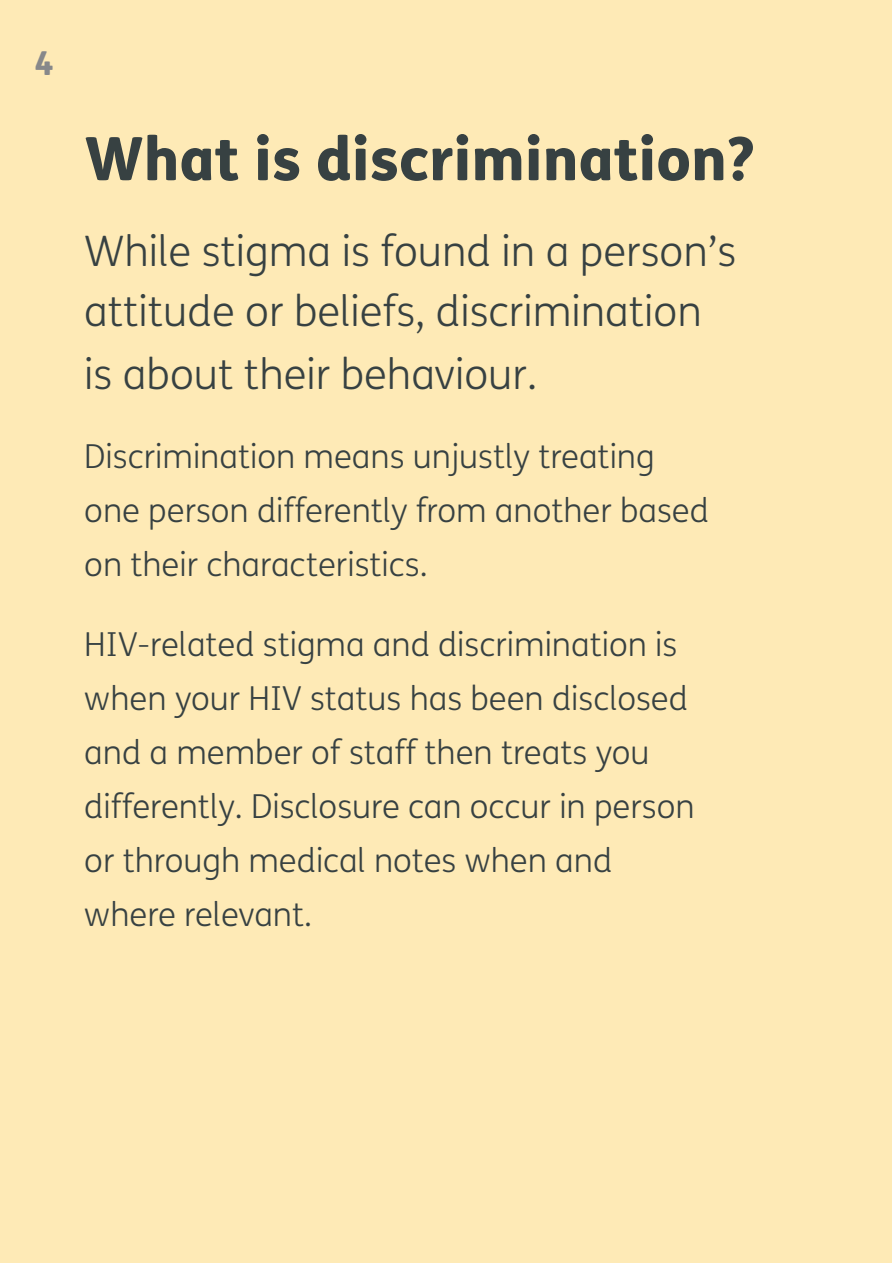
<style>
.page{position:relative;width:892px;height:1263px;background:#fff}
.page>*{position:absolute;margin:0;border:0;box-sizing:border-box;transform-origin:0 0}
.t1{font:800 60px "FS Me";color:#374142}
.t2{font:300 42px/61.5px "FS Me";color:#374142}
.t3{font:300 33px/54px "FS Me";color:#374142}
.t4{font:800 33px "FS Me";color:#87888a}
</style>
<div class="page">
<div style="left:0;top:0;width:891px;height:1263px;background:#feeab6"></div>
<p class="t4" style="left:35px;top:43px;width:21px">4</p>
<h1 class="t1" style="left:84px;top:121px;width:671px">What is discrimination?</h1>
<p class="t2" style="left:84px;top:221px;width:653px">While stigma is found in a person’s attitude or beliefs, discrimination is about their behaviour.</p>
<p class="t3" style="left:84px;top:431px;width:626px">Discrimination means unjustly treating one person differently from another based on their characteristics.</p>
<p class="t3" style="left:84px;top:618px;width:611px">HIV-related stigma and discrimination is when your HIV status has been disclosed and a member of staff then treats you differently. Disclosure can occur in person or through medical notes when and where relevant.</p>
</div>
